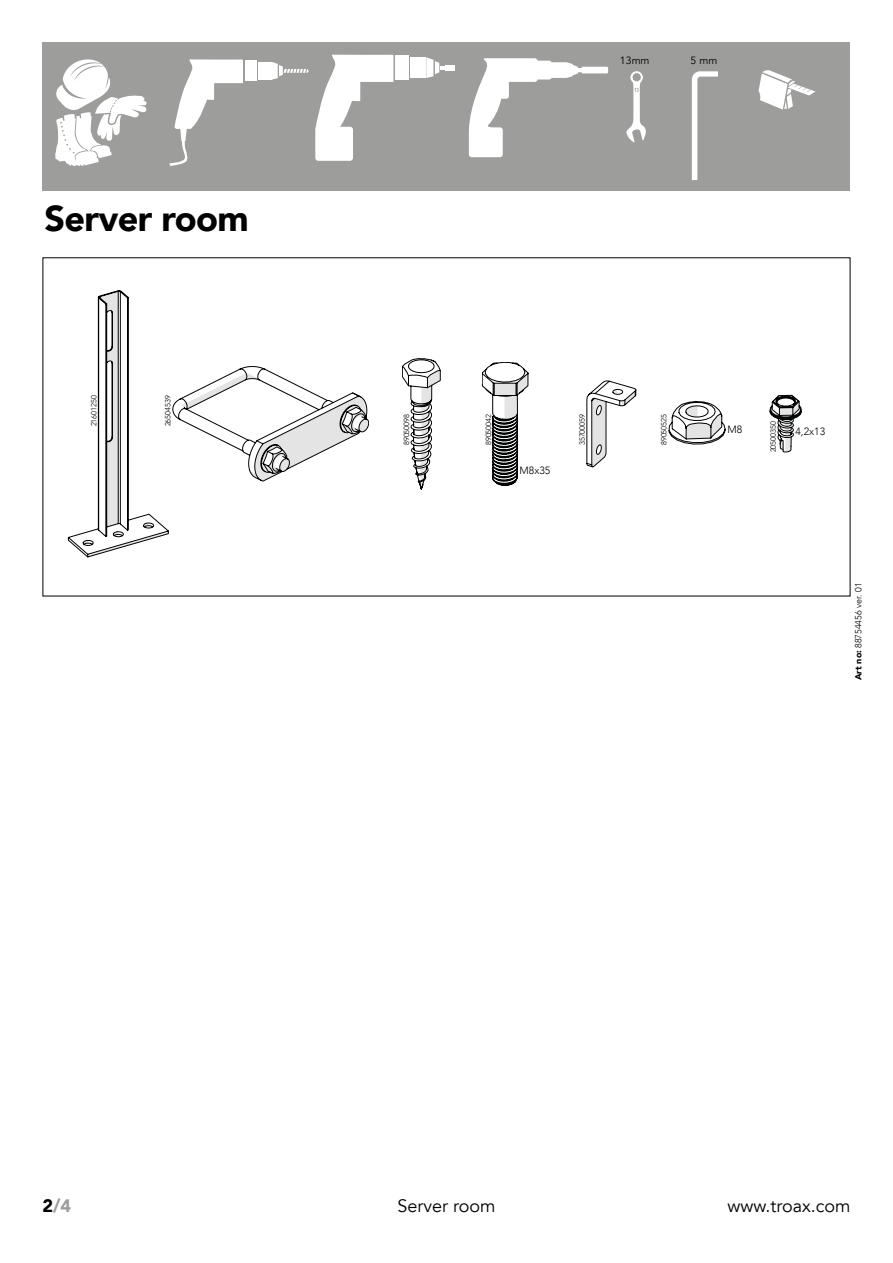
<style>
.page{position:relative;width:893px;height:1263px;background:#fff}
.page>*{position:absolute;margin:0;border:0;box-sizing:border-box;transform-origin:0 0}
.t1{font:900 36px "Avenir LT";letter-spacing:-.02em;color:#000}
.t2{font:18px "Avenir LT";color:#000}
.t3{font:900 18px "Avenir LT";color:#9d9d9c}
.t4{font:300 10.5px "Avenir LT";color:#000}
.t5{font:10.5px "Avenir LT";color:#000}
.t6{font:300 9px "Avenir LT";color:#000}
.t7{font:300 7.5px "Avenir LT";color:#000}
.s1{font-weight:900}
.s2{color:#000}
</style>
<div class="page">
<div style="left:43px;top:43px;width:807px;height:148px;background:#9d9d9c"></div>
<svg style="left:55px;top:59px;width:92px;height:107px"></svg>
<svg style="left:758px;top:71px;width:57px;height:39px"></svg>
<svg style="left:626px;top:71px;width:20px;height:71px"></svg>
<svg style="left:170px;top:59px;width:73px;height:107px"></svg>
<div style="left:245px;top:60px;width:11px;height:21px;background:#fff"></div>
<div style="left:258px;top:62px;width:13px;height:18px;background:#fff"></div>
<svg style="left:271px;top:62px;width:38px;height:18px"></svg>
<svg style="left:692px;top:71px;width:26px;height:109px"></svg>
<div style="left:395px;top:56px;width:14px;height:24px;background:#fff"></div>
<div style="left:410px;top:57px;width:16px;height:21px;background:#fff"></div>
<svg style="left:315px;top:55px;width:79px;height:73px"></svg>
<div style="left:315px;top:127px;width:38px;height:34px;background:#fff;border-radius:3px"></div>
<svg style="left:426px;top:57px;width:19px;height:21px"></svg>
<div style="left:445px;top:65px;width:10px;height:6px;background:#fff"></div>
<svg style="left:587px;top:381px;width:49px;height:86px"></svg>
<svg style="left:770px;top:395px;width:31px;height:57px"></svg>
<svg style="left:402px;top:359px;width:38px;height:130px"></svg>
<svg style="left:482px;top:362px;width:46px;height:123px"></svg>
<svg style="left:669px;top:401px;width:56px;height:43px"></svg>
<svg style="left:68px;top:290px;width:301px;height:267px"></svg>
<svg style="left:469px;top:58px;width:139px;height:99px"></svg>
<h1 class="t1" style="left:45px;top:197px;width:206px">Server room</h1>
<p class="t7" style="left:89px;top:426px;width:33px;rotate:-90deg">21601250</p>
<p class="t7" style="left:163px;top:426px;width:33px;rotate:-90deg">26504539</p>
<h3 class="t5" style="left:620px;top:54px;width:31px">13mm</h3>
<h3 class="t5" style="left:691px;top:54px;width:28px">5 mm</h3>
<p class="t7" style="left:402px;top:445px;width:33px;rotate:-90deg">89050098</p>
<p class="t7" style="left:578px;top:445px;width:33px;rotate:-90deg">35700059</p>
<p class="t7" style="left:484px;top:445px;width:33px;rotate:-90deg">89050042</p>
<h3 class="t4" style="left:727px;top:423px;width:16px">M8</h3>
<p class="t7" style="left:659px;top:445px;width:33px;rotate:-90deg">89050525</p>
<h3 class="t4" style="left:520px;top:464px;width:32px">M8x35</h3>
<p class="t7" style="left:769px;top:452px;width:33px;rotate:-90deg">20500350</p>
<h3 class="t4" style="left:795px;top:425px;width:31px">4,2x13</h3>
<p class="t6" style="left:853px;top:680px;width:99px;rotate:-90deg"><span class="s1">Art no:</span> 88754456 ver. 01</p>
<h2 class="t3" style="left:43px;top:1195px;width:30px"><span class="s2">2</span>/4</h2>
<h2 class="t2" style="left:397px;top:1195px;width:99px">Server room</h2>
<h2 class="t2" style="left:727px;top:1195px;width:125px">www.troax.com</h2>
</div>
